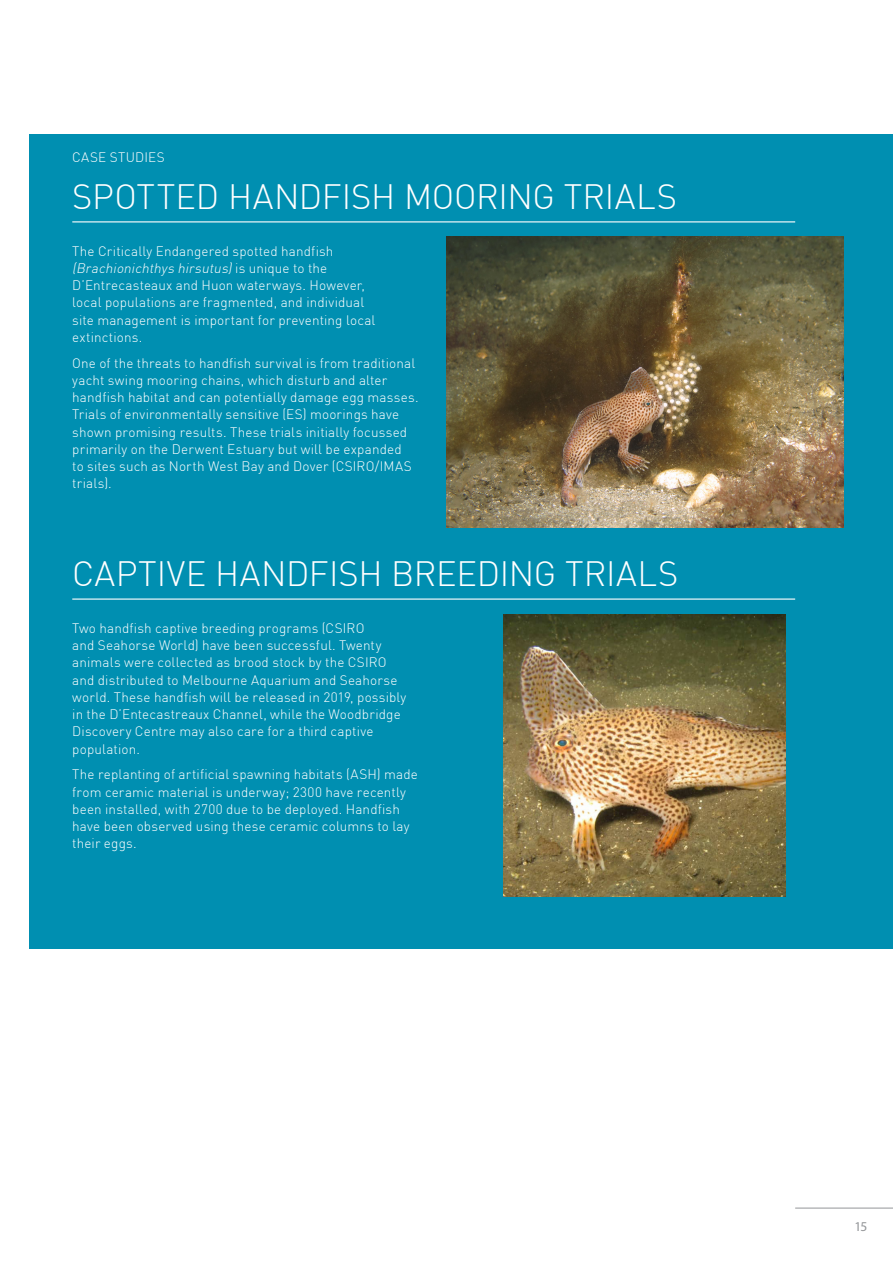
<style>
.page{position:relative;width:893px;height:1263px;background:#fff}
.page>*{position:absolute;margin:0;border:0;box-sizing:border-box;transform-origin:0 0}
.Case_Study_Heading{font:300 34.5px "DIN";letter-spacing:-.005em;color:#fff}
.NRM_Body{font:300 13.5px/17.2px "DIN";letter-spacing:.01em;color:#fff}
.t1{font:13.5px "Myriad Pro";color:#939598}
.s1{font-style:italic}
</style>
<div class="page">
<div style="left:30px;top:135px;width:863px;height:814px;background:#008fb1"></div>
<hr style="left:72px;top:221px;width:723px;height:1px;background:#fff">
<img style="left:446px;top:236px;width:397px;height:291px">
<hr style="left:72px;top:598px;width:723px;height:2px;background:#fff">
<img style="left:504px;top:614px;width:282px;height:282px">
<hr style="left:795px;top:1208px;width:98px;height:1px;background:#939598">
<p class="NRM_Body" style="left:72px;top:149px;width:94px">CASE STUDIES</p>
<p class="Case_Study_Heading" style="left:72px;top:175px;width:606px">SPOTTED HANDFISH MOORING TRIALS</p>
<p class="NRM_Body" style="left:72px;top:242px;width:305px">The Critically Endangered spotted handfish <span class="s1">(Brachionichthys hirsutus)</span>i s u n i q u e t o t h e D’Entrecasteaux and Huon waterways. However, local populations are fragmented, and individual site management is important for preventing local extinctions.</p>
<p class="NRM_Body" style="left:72px;top:354px;width:348px">One of the threats to handfish survival is from traditional yacht swing mooring chains, which disturb and alter handfish habitat and can potentially damage egg masses.<br>Trials of environmentally sensitive (ES) moorings have shown promising results. These trials initially focussed primarily on the Derwent Estuary but will be expanded<br>to sites such as North West Bay and Dover (CSIRO/IMAS trials).</p>
<p class="Case_Study_Heading" style="left:72px;top:552px;width:607px">CAPTIVE HANDFISH BREEDING TRIALS</p>
<p class="NRM_Body" style="left:72px;top:619px;width:336px">Two handfish captive breeding programs (CSIRO<br>and Seahorse World) have been successful. Twenty animals were collected as brood stock by the CSIRO and distributed to Melbourne Aquarium and Seahorse world. These handfish will be released in 2019, possibly in the D’Entecastreaux Channel, while the Woodbridge Discovery Centre may also care for a third captive population.</p>
<p class="NRM_Body" style="left:72px;top:766px;width:347px">The replanting of artificial spawning habitats (ASH) made from ceramic material is underway; 2300 have recently been installed, with 2700 due to be deployed. Handfish have been observed using these ceramic columns to lay their eggs.</p>
<p class="t1" style="left:854px;top:1218px;width:15px">15</p>
</div>
